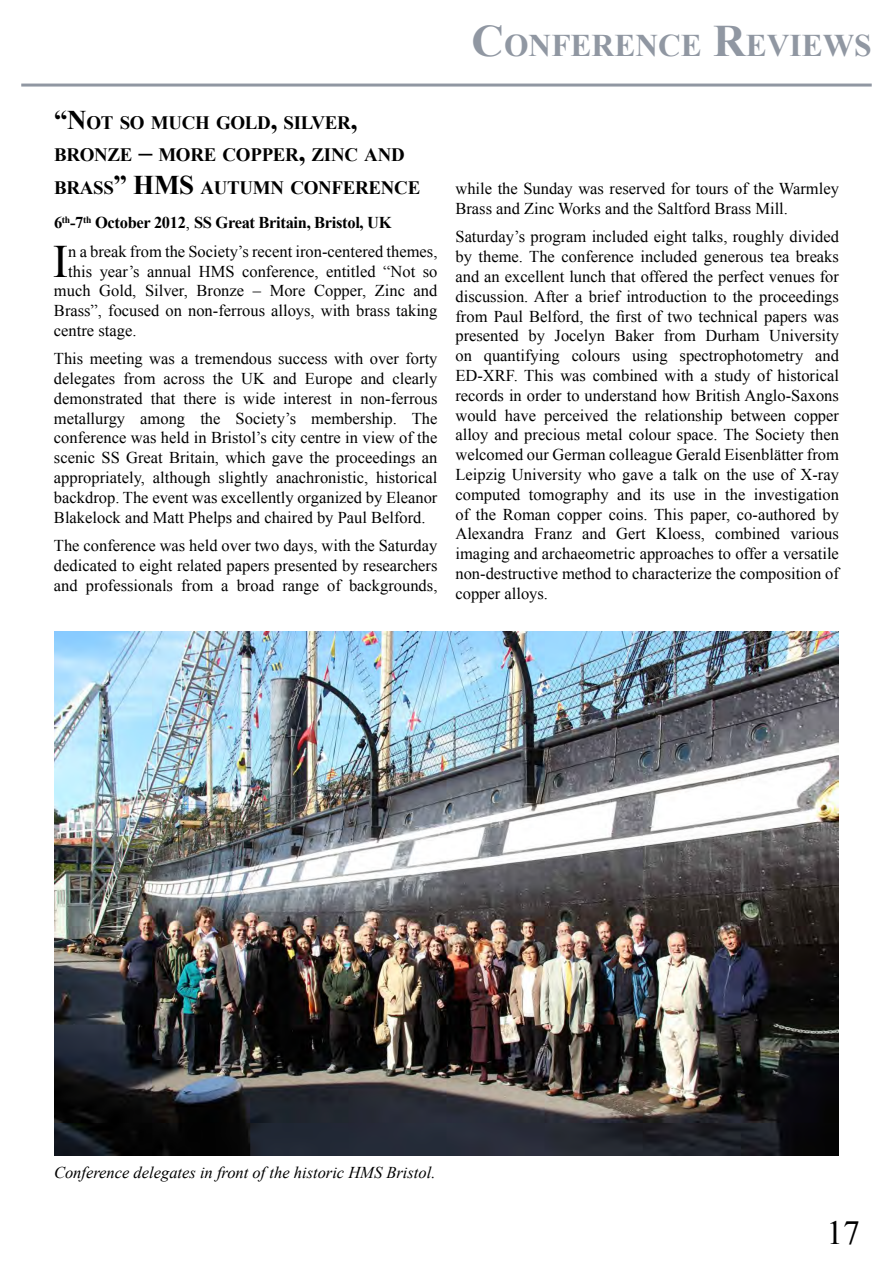
<style>
.page{position:relative;width:893px;height:1263px;background:#fff}
.page>*{position:absolute;margin:0;border:0;box-sizing:border-box;transform-origin:0 0}
.t1{font:46.35px "Times New Roman";color:#000}
.t2{font:33.75px "Times New Roman";color:#000}
.t3{font:700 31.5px "Times New Roman";color:#9097a2}
.t4{font:700 18.9px/32.4px "Times New Roman";letter-spacing:-.015em;color:#000}
.t5{font:16.5px/19.8px "Times New Roman";color:#000;text-align:justify}
.t6{font:italic 16.5px "Times New Roman";color:#000}
.t7{font:700 16.5px "Times New Roman";letter-spacing:-.02em;color:#000}
.s1{font-size:45px}
.s2{font-size:27px}
.s3{font-weight:400}
</style>
<div class="page">
<hr style="left:21px;top:84px;width:851px;height:3px;background:#9097a2">
<img style="left:54px;top:631px;width:785px;height:524px">
<h3 class="t3" style="left:472px;top:24px;width:402px"><span class="s1">C</span>ONFERENCE <span class="s1">R</span>EVIEWS</h3>
<p class="t4" style="left:54px;top:106px;width:352px"><span class="s2">“N</span>OT SO MUCH GOLD<span class="s2">,</span> SILVER<span class="s2">,<br></span>BRONZE <span class="s2">–</span> MORE COPPER<span class="s2">,</span> ZINC AND<br>BRASS<span class="s2">” HMS</span></p>
<p class="t4" style="left:200px;top:171px;width:221px">AUTUMN CONFERENCE</p>
<p class="t7" style="left:54px;top:212px;width:339px">6<sup>th</sup>-7<sup>th</sup> October 2012<span class="s3">,</span> SS Great Britain, Bristol, UK</p>
<h1 class="t1" style="left:53px;top:230px;width:17px">I</h1>
<p class="t5" style="left:68px;top:241px;width:371px">n a break from the Society’s recent iron-centered themes,</p>
<p class="t5" style="left:68px;top:261px;width:371px">this year’s annual HMS conference, entitled “Not so</p>
<p class="t5" style="left:54px;top:281px;width:385px">much Gold, Silver, Bronze – More Copper, Zinc and</p>
<p class="t5" style="left:54px;top:300px;width:385px">Brass”, focused on non-ferrous alloys, with brass taking</p>
<p class="t5" style="left:54px;top:320px;width:84px">centre stage.</p>
<p class="t5" style="left:54px;top:349px;width:385px">This meeting was a tremendous success with over forty delegates from across the UK and Europe and clearly demonstrated that there is wide interest in non-ferrous metallurgy among the Society’s membership. The conference was held in Bristol’s city centre in view of the scenic SS Great Britain, which gave the proceedings an appropriately, although slightly anachronistic, historical backdrop. The event was excellently organized by Eleanor Blakelock and Matt Phelps and chaired by Paul Belford.</p>
<p class="t5" style="left:54px;top:535px;width:385px">The conference was held over two days, with the Saturday dedicated to eight related papers presented by researchers and professionals from a broad range of backgrounds,</p>
<p class="t5" style="left:455px;top:179px;width:385px">while the Sunday was reserved for tours of the Warmley<br>Brass and Zinc Works and the Saltford Brass Mill.</p>
<p class="t5" style="left:455px;top:227px;width:385px">Saturday’s program included eight talks, roughly divided by theme. The conference included generous tea breaks and an excellent lunch that offered the perfect venues for discussion. After a brief introduction to the proceedings from Paul Belford, the first of two technical papers was presented by Jocelyn Baker from Durham University on quantifying colours using spectrophotometry and ED-XRF. This was combined with a study of historical records in order to understand how British Anglo-Saxons would have perceived the relationship between copper alloy and precious metal colour space. The Society then welcomed our German colleague Gerald Eisenblätter from Leipzig University who gave a talk on the use of X-ray computed tomography and its use in the investigation of the Roman copper coins. This paper, co-authored by Alexandra Franz and Gert Kloess, combined various imaging and archaeometric approaches to offer a versatile non-destructive method to characterize the composition of copper alloys.</p>
<p class="t6" style="left:54px;top:1160px;width:383px">Conference delegates in front of the historic HMS Bristol.</p>
<h2 class="t2" style="left:826px;top:1210px;width:35px">17</h2>
</div>
